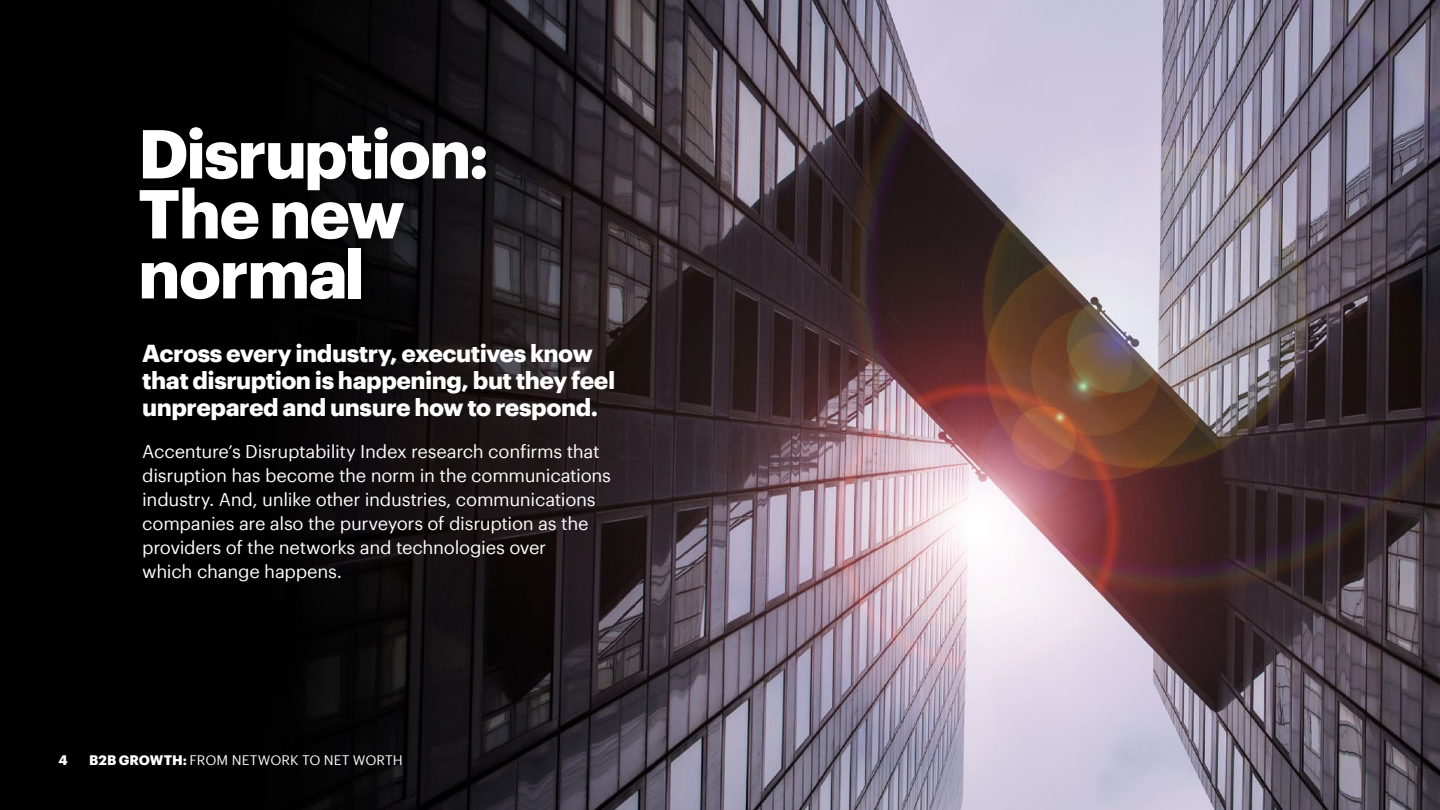
<style>
.page{position:relative;width:1440px;height:810px;background:#fff}
.page>*{position:absolute;margin:0;border:0;box-sizing:border-box;transform-origin:0 0}
.t1{font:700 67.5px/60px "Graphik";letter-spacing:-.03em;color:#fff}
.t2{font:700 24px/27px "Graphik";letter-spacing:-.02em;color:#fff}
.t3{font:18px/24px "Graphik";letter-spacing:-.02em;color:#fff}
.t4{font:13.5px "Graphik";letter-spacing:.005em;color:#fff}
.t5{font:700 13.5px "Graphik";color:#fff}
.s1{font-weight:700}
</style>
<div class="page">
<img style="left:0;top:0;width:1440px;height:810px">
<h1 class="t1" style="left:138px;top:118px;width:353px">Disruption:<br>The new normal</h1>
<h2 class="t2" style="left:142px;top:337px;width:475px">Across every industry, executives know that disruption is happening, but they feel unprepared and unsure how to respond.</h2>
<p class="t3" style="left:142px;top:438px;width:470px">Accenture’s Disruptability Index research confirms that disruption has become the norm in the communications industry. And, unlike other industries, communications companies are also the purveyors of disruption as the providers of the networks and technologies over<br>which change happens.</p>
<p class="t5" style="left:58px;top:750px;width:11px">4</p>
<p class="t4" style="left:89px;top:750px;width:315px"><span class="s1">B2B GROWTH:</span> FROM NETWORK TO NET WORTH</p>
</div>
